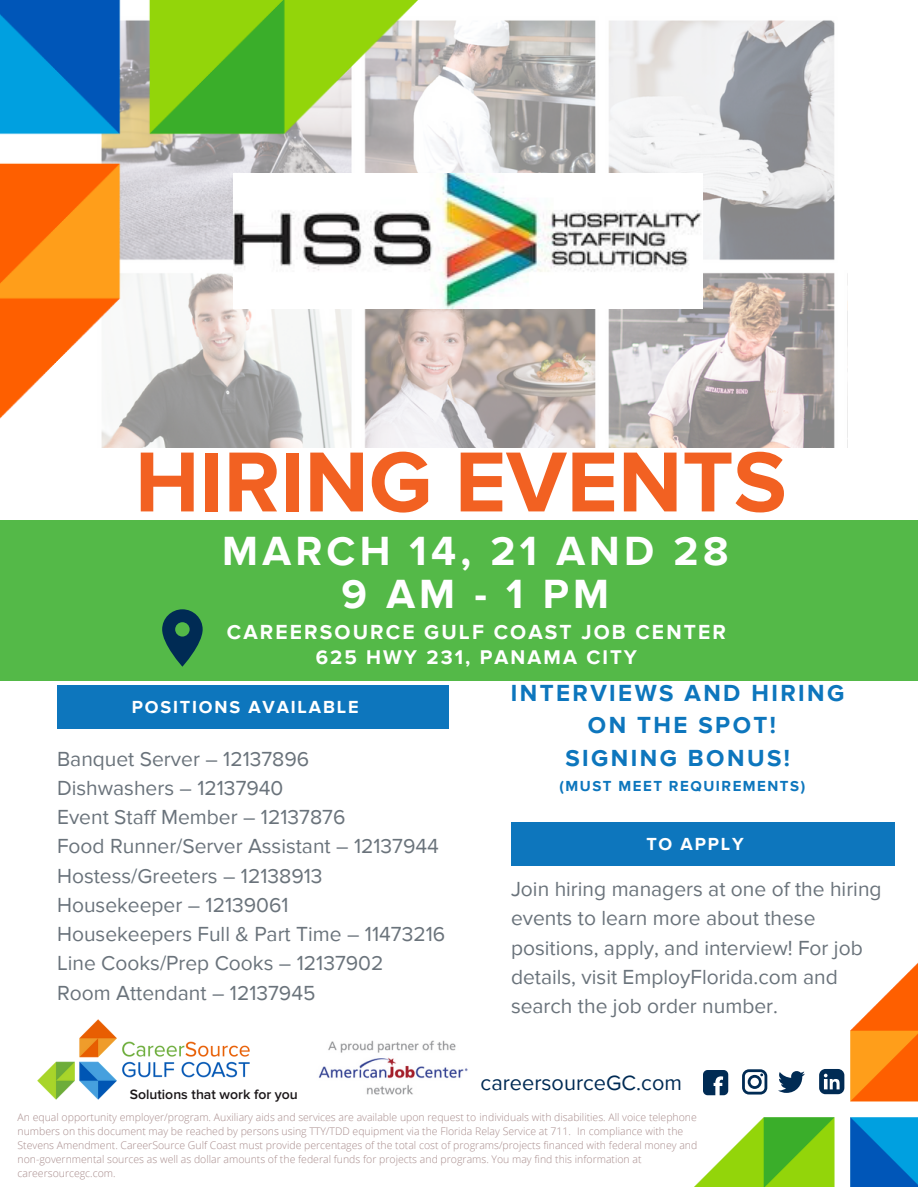
<style>
.page{position:relative;width:918px;height:1188px;background:#fff}
.page>*{position:absolute;margin:0;border:0;box-sizing:border-box;transform-origin:0 0}
.t1{font:700 88.2px "Proxima Nova";color:#f26122}
.t2{font:700 42px/43.8px "Proxima Nova";letter-spacing:.1em;color:#fff;text-align:center}
.t3{font:700 24px/32.7px "Proxima Nova";letter-spacing:.1em;color:#0d76bd;text-align:center}
.t4{font:21.75px "Proxima Nova";color:#002b54}
.t5{font:21px/29.2px "Proxima Nova";color:#6a737b}
.t6{font:700 21px "Proxima Nova";letter-spacing:.1em;color:#fff}
.t7{font:700 20.4px "Proxima Nova";letter-spacing:.1em;color:#fff}
.t8{font:700 18px "Proxima Nova";letter-spacing:.1em;color:#fff}
.t9{font:700 15px "Proxima Nova";letter-spacing:.1em;color:#0d76bd}
.t10{font:600 14.1px "Proxima Nova";color:#1b1719}
.t11{font:300 10.5px/14px "Open Sans";color:#a88c8c}
</style>
<div class="page">
<img style="left:101px;top:20px;width:747px;height:427px">
<div style="left:0;top:520px;width:918px;height:160px;background:#54b948"></div>
<img style="left:37px;top:1019px;width:213px;height:81px">
<div style="left:57px;top:685px;width:392px;height:43px;background:#0d76bd"></div>
<div style="left:511px;top:822px;width:383px;height:44px;background:#0d76bd"></div>
<svg style="left:162px;top:609px;width:41px;height:58px"></svg>
<img style="left:318px;top:1041px;width:150px;height:54px">
<img style="left:0;top:0;width:419px;height:433px">
<img style="left:695px;top:963px;width:223px;height:223px">
<svg style="left:703px;top:1070px;width:25px;height:25px"></svg>
<svg style="left:778px;top:1070px;width:27px;height:23px"></svg>
<svg style="left:819px;top:1069px;width:25px;height:25px"></svg>
<svg style="left:742px;top:1069px;width:25px;height:26px"></svg>
<img style="left:233px;top:174px;width:469px;height:135px">
<svg style="left:695px;top:963px;width:195px;height:61px"></svg>
<h1 class="t1" style="left:135px;top:430px;width:653px">HIRING EVENTS</h1>
<h2 class="t2" style="left:222px;top:530px;width:508px">MARCH 14, 21 AND 28<br>9AM-1PM</h2>
<h3 class="t6" style="left:227px;top:620px;width:501px">CAREERSOURCE GULF COAST JOB CENTER</h3>
<h3 class="t7" style="left:316px;top:645px;width:323px">625 HWY 231, PANAMA CITY</h3>
<h3 class="t8" style="left:132px;top:696px;width:228px">POSITIONS AVAILABLE</h3>
<h3 class="t3" style="left:511px;top:677px;width:335px">INTERVIEWS AND HIRING<br>ON THE SPOT!<br>SIGNING BONUS!</h3>
<h3 class="t9" style="left:560px;top:777px;width:247px">(MUST MEET REQUIREMENTS)</h3>
<p class="t5" style="left:57px;top:745px;width:390px">Banquet Server – 12137896<br>Dishwashers – 12137940<br>Event Staff Member – 12137876<br>Food Runner/Server Assistant – 12137944<br>Hostess/Greeters – 12138913<br>Housekeeper – 12139061<br>Housekeepers Full &amp; Part Time – 11473216<br>Line Cooks/Prep Cooks – 12137902<br>Room Attendant – 12137945</p>
<h3 class="t8" style="left:646px;top:833px;width:99px">TO APPLY</h3>
<h3 class="t5" style="left:511px;top:875px;width:372px">Join hiring managers at one of the hiring events to learn more about these positions, apply, and interview! For job details, visit EmployFlorida.com and search the job order number.</h3>
<h3 class="t10" style="left:130px;top:1086px;width:170px">Solutions that work for you</h3>
<h3 class="t4" style="left:481px;top:1070px;width:203px">careersourceGC.com</h3>
<p class="t11" style="left:18px;top:1110px;width:681px">An equal opportunity employer/program. Auxiliary aids and services are available upon request to individuals with disabilities. All voice telephone numbers on this document may be reached by persons using TTY/TDD equipment via the Florida Relay Service at 711. In compliance with the Stevens Amendment. CareerSource Gulf Coast must provide percentages of the total cost of programs/projects financed with federal money and non-governmental sources as well as dollar amounts of the federal funds for projects and programs. You may find this information at careersourcegc.com.</p>
</div>
